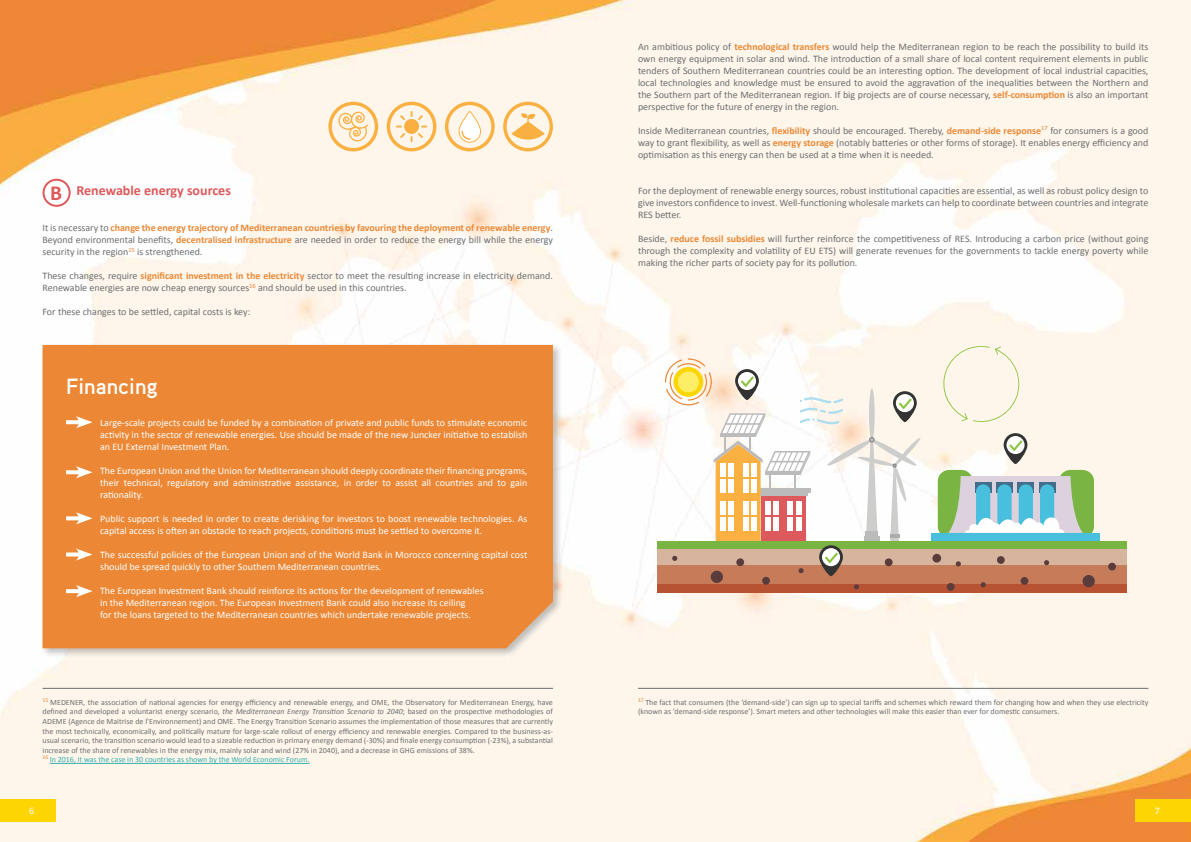
<style>
.page{position:relative;width:1191px;height:842px;background:#fff}
.page>*{position:absolute;margin:0;border:0;box-sizing:border-box;transform-origin:0 0}
.t1{font:700 22px "Aaux Pro";color:#fff}
.t2{font:700 21.4px "Calibri";color:#de595b}
.t3{font:700 14px "Calibri";color:#de595b}
.t4{font:10px/12px "Calibri";color:#6d6e71;text-align:justify}
.t5{font:10px/12px "Calibri";color:#fff}
.t6{font:8px/9.6px "Calibri";color:#6d6e71}
.s1{font-weight:700;color:#ec8835}
.s2{font-style:italic}
.s3{color:#34aeae}
</style>
<div class="page">
<img style="left:0;top:0;width:1191px;height:842px">
<div style="left:0;top:799px;width:56px;height:23px;background:#fcd502"></div>
<div style="left:1135px;top:799px;width:56px;height:23px;background:#fcd502"></div>
<hr style="left:50px;top:763px;width:259px;height:1px;background:#34aeae">
<hr style="left:43px;top:688px;width:510px;height:1px;background:#6d6e71">
<hr style="left:638px;top:688px;width:510px;height:1px;background:#6d6e71">
<svg style="left:503px;top:102px;width:50px;height:49px;background:#fcdcac"></svg>
<svg style="left:445px;top:102px;width:50px;height:49px;background:#fde6c5"></svg>
<svg style="left:328px;top:102px;width:50px;height:49px;background:#fce0b7"></svg>
<svg style="left:387px;top:102px;width:49px;height:49px;background:#fce0b6"></svg>
<div style="left:44px;top:180px;width:26px;height:26px;background:#fff;border-radius:50%"></div>
<div style="left:43px;top:179px;width:28px;height:28px;border:2px solid #de595b;border-radius:50%"></div>
<svg style="left:506px;top:658px;width:47px;height:1px"></svg>
<div style="left:41px;top:343px;width:522px;height:315px;background:#000;opacity:.24"></div>
<div style="left:43px;top:345px;width:510px;height:303px;background:#ec8835"></div>
<svg style="left:66px;top:420px;width:10px;height:4px"></svg>
<svg style="left:76px;top:416px;width:17px;height:12px"></svg>
<svg style="left:66px;top:470px;width:10px;height:4px"></svg>
<svg style="left:76px;top:466px;width:17px;height:12px"></svg>
<svg style="left:66px;top:516px;width:10px;height:4px"></svg>
<svg style="left:76px;top:512px;width:17px;height:12px"></svg>
<svg style="left:66px;top:552px;width:10px;height:4px"></svg>
<svg style="left:76px;top:548px;width:17px;height:13px"></svg>
<svg style="left:66px;top:589px;width:10px;height:4px"></svg>
<svg style="left:76px;top:585px;width:17px;height:12px"></svg>
<svg style="left:665px;top:358px;width:256px;height:183px"></svg>
<div style="left:937px;top:470px;width:35px;height:68px;background:#7ab543;border-radius:11px"></div>
<div style="left:1059px;top:470px;width:35px;height:68px;background:#7ab543;border-radius:11px"></div>
<div style="left:931px;top:533px;width:168px;height:9px;background:#48bfdd"></div>
<svg style="left:948px;top:476px;width:134px;height:57px"></svg>
<svg style="left:1003px;top:433px;width:24px;height:31px"></svg>
<svg style="left:1006px;top:436px;width:18px;height:18px"></svg>
<svg style="left:1009px;top:440px;width:13px;height:11px"></svg>
<div style="left:657px;top:548px;width:470px;height:45px;background:#c67c59"></div>
<div style="left:657px;top:548px;width:470px;height:16px;background:#d7b49e"></div>
<div style="left:657px;top:585px;width:470px;height:8px;background:#b75333"></div>
<div style="left:710px;top:571px;width:13px;height:12px;background:#5a3c3d;border-radius:50%"></div>
<div style="left:736px;top:558px;width:8px;height:8px;background:#5a3c3d;border-radius:50%"></div>
<div style="left:762px;top:577px;width:8px;height:8px;background:#5a3c3d;border-radius:50%"></div>
<div style="left:884px;top:558px;width:8px;height:8px;background:#5a3c3d;border-radius:50%"></div>
<div style="left:997px;top:556px;width:7px;height:8px;background:#5a3c3d;border-radius:50%"></div>
<svg style="left:955px;top:561px;width:6px;height:5px"></svg>
<svg style="left:672px;top:556px;width:5px;height:5px"></svg>
<svg style="left:798px;top:568px;width:5px;height:5px"></svg>
<svg style="left:854px;top:584px;width:5px;height:5px"></svg>
<div style="left:1020px;top:577px;width:8px;height:8px;background:#5a3c3d;border-radius:50%"></div>
<div style="left:946px;top:583px;width:8px;height:8px;background:#5a3c3d;border-radius:50%"></div>
<svg style="left:980px;top:582px;width:5px;height:5px"></svg>
<div style="left:932px;top:554px;width:9px;height:9px;background:#5a3c3d;border-radius:50%"></div>
<div style="left:1082px;top:575px;width:12px;height:12px;background:#5a3c3d;border-radius:50%"></div>
<div style="left:1108px;top:563px;width:8px;height:7px;background:#5a3c3d;border-radius:50%"></div>
<svg style="left:1044px;top:560px;width:5px;height:5px"></svg>
<div style="left:657px;top:541px;width:470px;height:7px;background:#7ab543"></div>
<div style="left:939px;top:343px;width:84px;height:81px;background:#fef6eb"></div>
<svg style="left:819px;top:545px;width:24px;height:31px"></svg>
<svg style="left:822px;top:548px;width:18px;height:18px"></svg>
<svg style="left:824px;top:552px;width:14px;height:11px"></svg>
<h3 class="t3" style="left:77px;top:182px;width:156px">Renewable energy sources</h3>
<p class="t4" style="left:43px;top:222px;width:512px">It is necessary to <span class="s1">change the energy trajectory of Mediterranean countries by favouring the deployment of renewable energy</span>.<br>Beyond environmental benefits, <span class="s1">decentralised infrastructure</span> are needed in order to reduce the energy bill while the energy security in the region<sup>15</sup> is strengthened.</p>
<p class="t4" style="left:43px;top:270px;width:512px">These changes, require <span class="s1">significant investment in the electricity</span> sector to meet the resulting increase in electricity demand.<br>Renewable energies are now cheap energy sources<sup>16</sup> and should be used in this countries.</p>
<p class="t4" style="left:43px;top:306px;width:209px">For these changes to be settled, capital costs is key:</p>
<h2 class="t2" style="left:50px;top:179px;width:14px">B</h2>
<h1 class="t1" style="left:66px;top:372px;width:93px">Financing</h1>
<p class="t5" style="left:100px;top:417px;width:429px;text-align:justify;text-indent:-20px"><span class="s1">•</span> Large-scale projects could be funded by a combination of private and public funds to stimulate economic activity in the sector of renewable energies. Use should be made of the new Juncker initiative to establish an EU External Investment Plan.</p>
<p class="t5" style="left:100px;top:465px;width:429px;text-align:justify;text-indent:-20px"><span class="s1">•</span> The European Union and the Union for Mediterranean should deeply coordinate their financing programs, their technical, regulatory and administrative assistance, in order to assist all countries and to gain rationality.</p>
<p class="t5" style="left:100px;top:513px;width:429px;text-indent:-20px"><span class="s1">•</span> Public support is needed in order to create derisking for investors to boost renewable technologies. As capital access is often an obstacle to reach projects, conditions must be settled to overcome it.</p>
<p class="t5" style="left:100px;top:549px;width:429px;text-indent:-20px"><span class="s1">•</span> The successful policies of the European Union and of the World Bank in Morocco concerning capital cost should be spread quickly to other Southern Mediterranean countries.</p>
<p class="t5" style="left:100px;top:585px;width:385px">The European Investment Bank should reinforce its actions for the development of renewables in the Mediterranean region. The European Investment Bank could also increase its ceiling<br>for the loans targeted to the Mediterranean countries which undertake renewable projects.</p>
<p class="t4" style="left:638px;top:41px;width:512px">An ambitious policy of <span class="s1">technological transfers</span> would help the Mediterranean region to be reach the possibility to build its own energy equipment in solar and wind. The introduction of a small share of local content requirement elements in public tenders of Southern Mediterranean countries could be an interesting option. The development of local industrial capacities, local technologies and knowledge must be ensured to avoid the aggravation of the inequalities between the Northern and the Southern part of the Mediterranean region. If big projects are of course necessary, <span class="s1">self-consumption</span> is also an important perspective for the future of energy in the region.</p>
<p class="t4" style="left:638px;top:125px;width:512px">Inside Mediterranean countries, <span class="s1">flexibility</span> should be encouraged. Thereby, <span class="s1">demand-side response</span><sup>17</sup> for consumers is a good way to grant flexibility, as well as <span class="s1">energy storage</span> (notably batteries or other forms of storage). It enables energy efficiency and optimisation as this energy can then be used at a time when it is needed.</p>
<p class="t4" style="left:638px;top:185px;width:512px">For the deployment of renewable energy sources, robust institutional capacities are essential, as well as robust policy design to give investors confidence to invest. Well-functioning wholesale markets can help to coordinate between countries and integrate RES better.</p>
<p class="t4" style="left:638px;top:233px;width:512px">Beside, <span class="s1">reduce fossil subsidies</span> will further reinforce the competitiveness of RES. Introducing a carbon price (without going through the complexity and volatility of EU ETS) will generate revenues for the governments to tackle energy poverty while making the richer parts of society pay for its pollution.</p>
<p class="t6" style="left:43px;top:697px;width:512px"><sup>15</sup> MEDENER, the association of national agencies for energy efficiency and renewable energy, and OME, the Observatory for Mediterranean Energy, have defined and developed a voluntarist energy scenario, <span class="s2">the Mediterranean Energy Transition Scenario to 2040</span>; based on the prospective methodologies of ADEME (Agence de Maitrise de l’Environnement) and OME. The Energy Transition Scenario assumes the implementation of those measures that are currently the most technically, economically, and politically mature for large-scale rollout of energy efficiency and renewable energies. Compared to the business-as&shy;usual scenario, the transition scenario would lead to a sizeable reduction in primary energy demand (-30%) and finale energy consumption (-23%), a substantial increase of the share of renewables in the energy mix, mainly solar and wind (27% in 2040), and a decrease in GHG emissions of 38%.<br><sup>16</sup> <span class="s3">In 2016, it was the case in 30 countries as shown by the World Economic Forum.</span></p>
<p class="t6" style="left:638px;top:697px;width:512px"><sup>17</sup> The fact that consumers (the ‘demand-side’) can sign up to special tariffs and schemes which reward them for changing how and when they use electricity (known as ‘demand-side response’). Smart meters and other technologies will make this easier than ever for domestic consumers.</p>
<p class="t5" style="left:29px;top:805px;width:7px">6</p>
<p class="t5" style="left:1155px;top:805px;width:7px">7</p>
</div>
